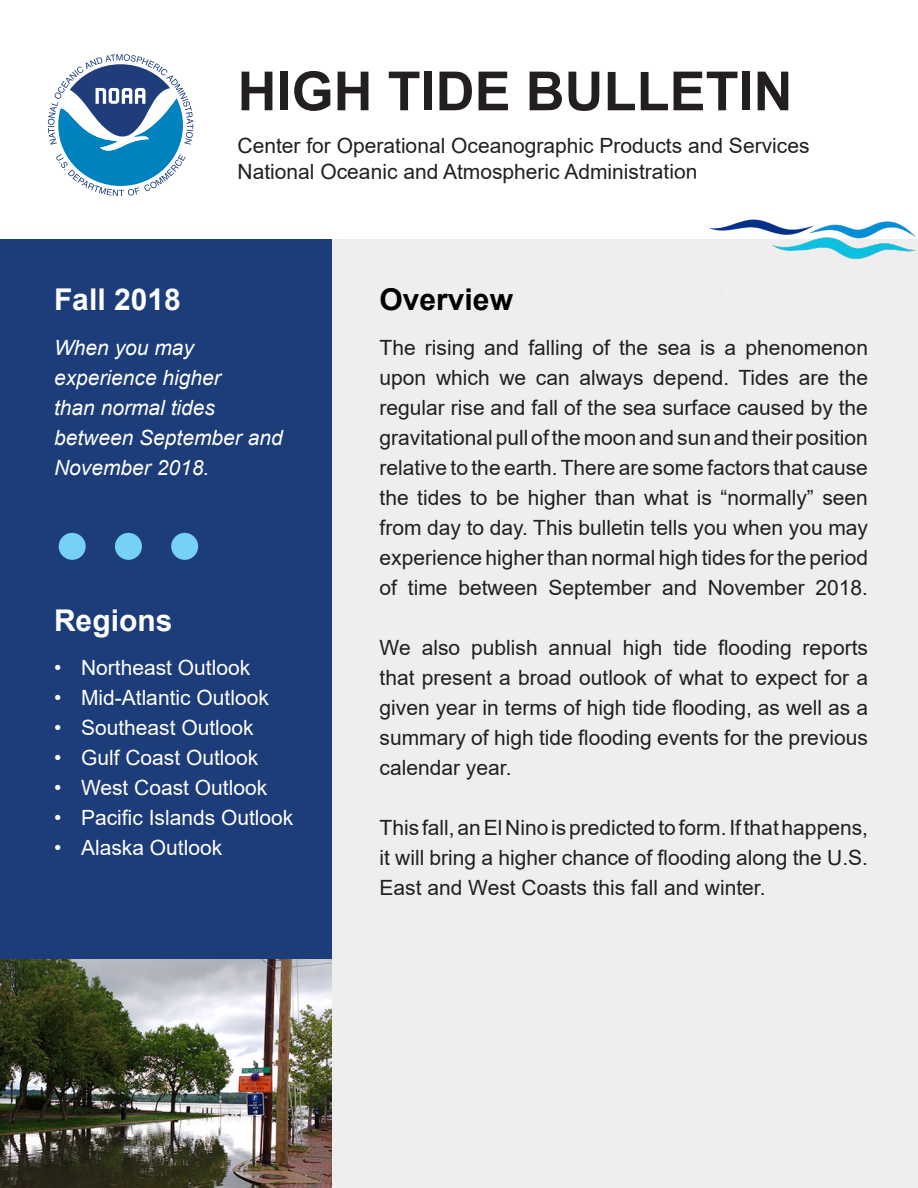
<style>
.page{position:relative;width:918px;height:1188px;background:#fff}
.page>*{position:absolute;margin:0;border:0;box-sizing:border-box;transform-origin:0 0}
.t1{font:700 54px "Arial";color:#231f20}
.t2{font:700 30px "Arial";color:#fff}
.t3{font:700 30px "Arial";color:#000}
.t4{font:21px/30px "Arial";color:#231f20;text-align:justify}
.t5{font:21px "Arial";color:#fff}
.t6{font:italic 21px/30px "Arial";color:#fff}
</style>
<div class="page">
<svg style="left:48px;top:54px;width:145px;height:142px"></svg>
<div style="left:0;top:239px;width:333px;height:733px;background:#1d3c7a"></div>
<div style="left:333px;top:239px;width:585px;height:949px;background:#eeeeef"></div>
<img style="left:709px;top:219px;width:206px;height:78px">
<img style="left:0;top:960px;width:332px;height:228px">
<div style="left:59px;top:533px;width:27px;height:27px;background:#75d1f6;border-radius:50%"></div>
<div style="left:171px;top:533px;width:27px;height:27px;background:#75d1f6;border-radius:50%"></div>
<div style="left:115px;top:533px;width:27px;height:27px;background:#75d1f6;border-radius:50%"></div>
<div style="left:714px;top:239px;width:74px;height:68px;background:#eeeeef;border-radius:50%"></div>
<div style="left:733px;top:250px;width:143px;height:77px;background:#eeeeef;border-radius:50%"></div>
<p class="t1" style="left:238px;top:53px;width:557px">HIGH TIDE BULLETIN</p>
<p class="t4" style="left:238px;top:131px;width:573px">Center for Operational Oceanographic Products and Services</p>
<p class="t4" style="left:238px;top:156px;width:461px">National Oceanic and Atmospheric Administration</p>
<p class="t2" style="left:54px;top:279px;width:128px">Fall 2018</p>
<p class="t6" style="left:54px;top:333px;width:230px">When you may experience higher<br>than normal tides between September and<br>November 2018.</p>
<p class="t2" style="left:54px;top:599px;width:120px">Regions</p>
<p class="t5" style="left:54px;top:653px;width:198px">• Northeast Outlook</p>
<p class="t5" style="left:54px;top:683px;width:216px">• Mid-Atlantic Outlook</p>
<p class="t5" style="left:54px;top:713px;width:201px">• Southeast Outlook</p>
<p class="t5" style="left:54px;top:743px;width:206px">• Gulf Coast Outlook</p>
<p class="t5" style="left:54px;top:773px;width:215px">• West Coast Outlook</p>
<p class="t5" style="left:54px;top:803px;width:241px">• Pacific Islands Outlook</p>
<p class="t5" style="left:54px;top:833px;width:170px">• Alaska Outlook</p>
<p class="t3" style="left:380px;top:279px;width:135px">Overview</p>
<p class="t4" style="left:380px;top:332px;width:490px">The rising and falling of the sea is a phenomenon upon which we can always depend. Tides are the regular rise and fall of the sea surface caused by the gravitational pull of the moon and sun and their position relative to the earth. There are some factors that cause the tides to be higher than what is “normally” seen from day to day. This bulletin tells you when you may experience higher than normal high tides for the period of time between September and November 2018.</p>
<p class="t4" style="left:380px;top:632px;width:490px">We also publish annual high tide flooding reports that present a broad outlook of what to expect for a given year in terms of high tide flooding, as well as a summary of high tide flooding events for the previous calendar year.</p>
<p class="t4" style="left:380px;top:812px;width:490px">This fall, an El Nino is predicted to form. If that happens, it will bring a higher chance of flooding along the U.S.<br>East and West Coasts this fall and winter.</p>
</div>
